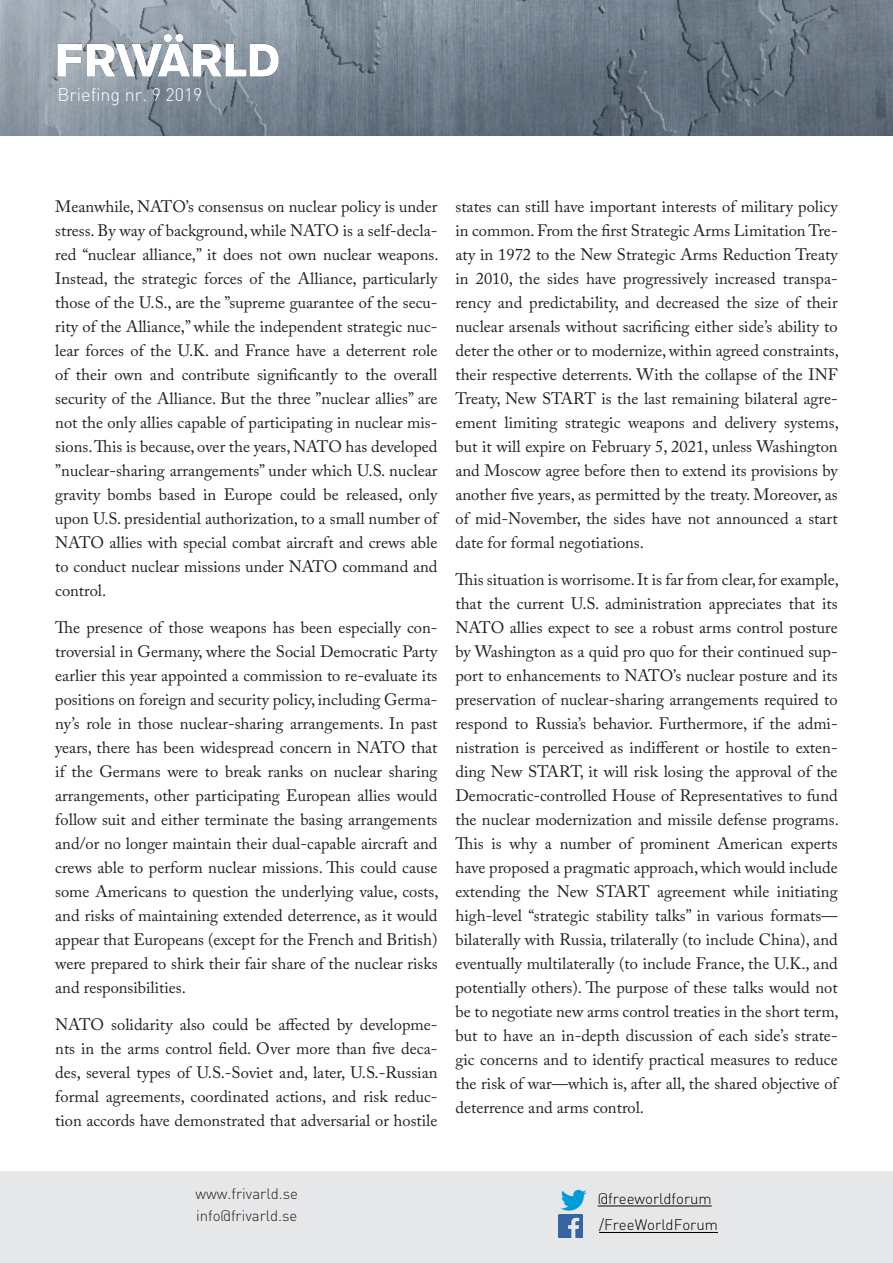
<style>
.page{position:relative;width:893px;height:1263px;background:#fff}
.page>*{position:absolute;margin:0;border:0;box-sizing:border-box;transform-origin:0 0}
.t1{font:300 18px "DIN";color:#fff}
.Brödtext{font:16.5px/24px "Adobe Caslon Pro";color:#231f20;text-align:justify}
.t2{font:300 15px/22.2px "DIN";color:#231f20}
.t3{font:300 15px/26.5px "DIN";color:#000}
</style>
<div class="page">
<img style="left:0;top:1px;width:893px;height:135px">
<img style="left:55px;top:33px;width:226px;height:48px">
<div style="left:0;top:1172px;width:893px;height:91px;background:#e6e7e9"></div>
<hr style="left:598px;top:1205px;width:114px;height:1px;background:#000">
<hr style="left:599px;top:1232px;width:119px;height:1px;background:#000">
<img style="left:561px;top:1189px;width:26px;height:22px">
<img style="left:559px;top:1214px;width:23px;height:24px">
<p class="t1" style="left:57px;top:83px;width:147px">Briefing nr. 9 2019</p>
<p class="Brödtext" style="left:55px;top:194px;width:385px">Meanwhile, NATO’s consensus on nuclear policy is under stress. By way of background, while NATO is a self-decla&shy;red “nuclear alliance,” it does not own nuclear weapons.<br>Instead, the strategic forces of the Alliance, particularly those of the U.S., are the ”supreme guarantee of the secu&shy;rity of the Alliance,” while the independent strategic nuc&shy;lear forces of the U.K. and France have a deterrent role of their own and contribute significantly to the overall security of the Alliance. But the three ”nuclear allies” are not the only allies capable of participating in nuclear mis&shy;sions. This is because, over the years, NATO has developed ”nuclear-sharing arrangements” under which U.S. nuclear gravity bombs based in Europe could be released, only upon U.S. presidential authorization, to a small number of NATO allies with special combat aircraft and crews able to conduct nuclear missions under NATO command and control.</p>
<p class="Brödtext" style="left:55px;top:615px;width:385px">The presence of those weapons has been especially con&shy;troversial in Germany, where the Social Democratic Party earlier this year appointed a commission to re-evaluate its positions on foreign and security policy, including Germa&shy;ny’s role in those nuclear-sharing arrangements. In past years, there has been widespread concern in NATO that if the Germans were to break ranks on nuclear sharing arrangements, other participating European allies would follow suit and either terminate the basing arrangements and/or no longer maintain their dual-capable aircraft and crews able to perform nuclear missions. This could cause some Americans to question the underlying value, costs, and risks of maintaining extended deterrence, as it would appear that Europeans (except for the French and British) were prepared to shirk their fair share of the nuclear risks and responsibilities.</p>
<p class="Brödtext" style="left:55px;top:1012px;width:384px">NATO solidarity also could be affected by developme&shy;nts in the arms control field. Over more than five deca&shy;des, several types of U.S.-Soviet and, later, U.S.-Russian formal agreements, coordinated actions, and risk reduc&shy;tion accords have demonstrated that adversarial or hostile</p>
<p class="Brödtext" style="left:455px;top:194px;width:385px">states can still have important interests of military policy in common. From the first Strategic Arms Limitation Tre&shy;aty in 1972 to the New Strategic Arms Reduction Treaty in 2010, the sides have progressively increased transpa&shy;rency and predictability, and decreased the size of their nuclear arsenals without sacrificing either side’s ability to deter the other or to modernize, within agreed constraints, their respective deterrents. With the collapse of the INF Treaty, New START is the last remaining bilateral agre&shy;ement limiting strategic weapons and delivery systems, but it will expire on February 5, 2021, unless Washington and Moscow agree before then to extend its provisions by another five years, as permitted by the treaty. Moreover, as of mid-November, the sides have not announced a start date for formal negotiations.</p>
<p class="Brödtext" style="left:455px;top:567px;width:385px">This situation is worrisome. It is far from clear, for example, that the current U.S. administration appreciates that its NATO allies expect to see a robust arms control posture by Washington as a quid pro quo for their continued sup&shy;port to enhancements to NATO’s nuclear posture and its preservation of nuclear-sharing arrangements required to respond to Russia’s behavior. Furthermore, if the admi&shy;nistration is perceived as indifferent or hostile to exten&shy;ding New START, it will risk losing the approval of the Democratic-controlled House of Representatives to fund the nuclear modernization and missile defense programs.<br>This is why a number of prominent American experts have proposed a pragmatic approach, which would include extending the New START agreement while initiating high-level “strategic stability talks” in various formats— bilaterally with Russia, trilaterally (to include China), and eventually multilaterally (to include France, the U.K., and potentially others). The purpose of these talks would not be to negotiate new arms control treaties in the short term, but to have an in-depth discussion of each side’s strate&shy;gic concerns and to identify practical measures to reduce the risk of war—which is, after all, the shared objective of deterrence and arms control.</p>
<p class="t2" style="left:196px;top:1182px;width:104px">www.frivarld.se info@frivarld.se</p>
<p class="t3" style="left:598px;top:1185px;width:122px">@freeworldforum /FreeWorldForum</p>
</div>
